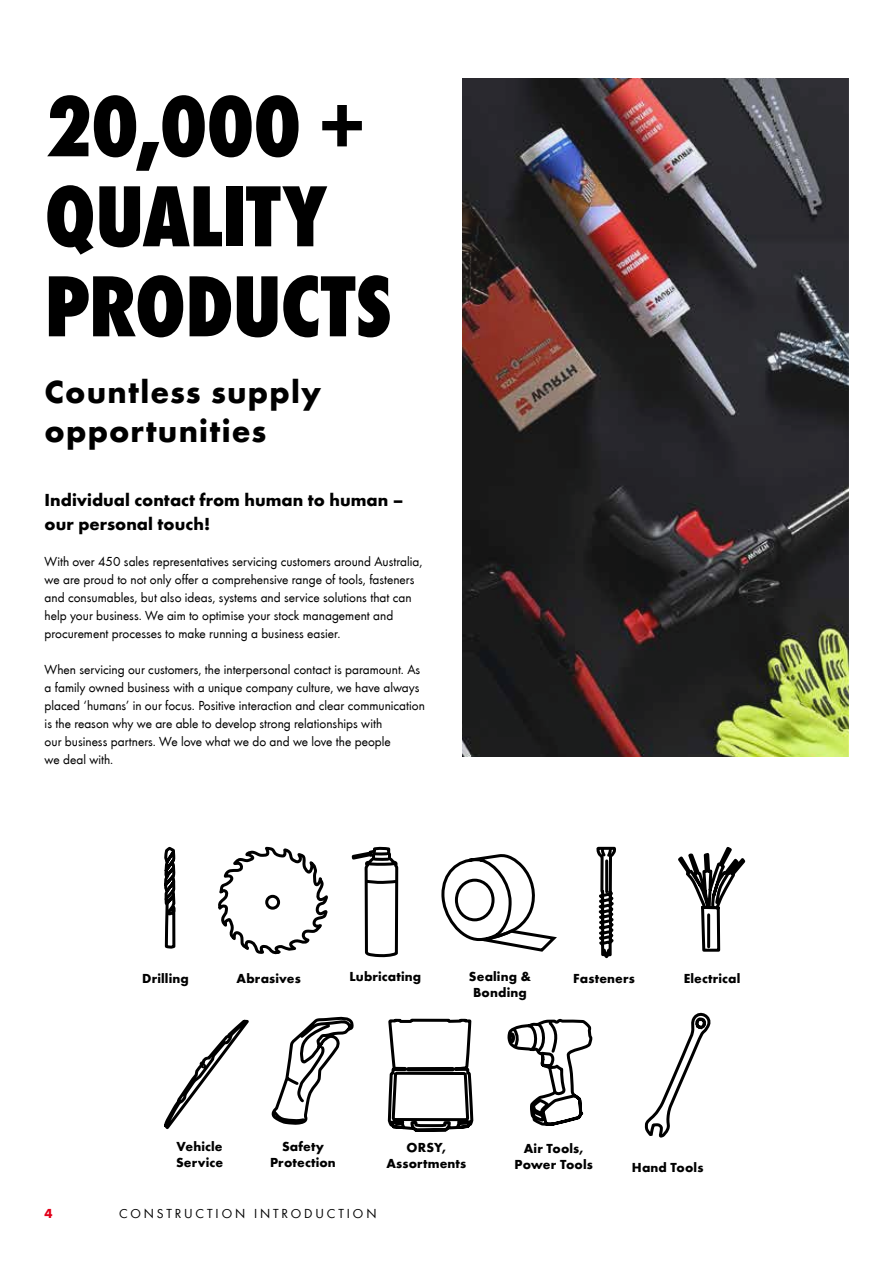
<style>
.page{position:relative;width:893px;height:1263px;background:#fff}
.page>*{position:absolute;margin:0;border:0;box-sizing:border-box;transform-origin:0 0}
.t1{font:800 condensed 90px/90px "Wuerth";letter-spacing:-.01em;color:#000}
.t2{font:700 33px/39.6px "Wuerth Global";letter-spacing:.035em;color:#000}
.t3{font:700 18px/24px "Wuerth";color:#000}
.t4{font:13.5px/18px "Wuerth";color:#000}
.t5{font:700 13.5px/16.2px "Wuerth";letter-spacing:.01em;color:#000;text-align:center}
.t6{font:13.5px "Wuerth Global";letter-spacing:.21em;color:#000}
.t7{font:700 13.5px "Wuerth Global";color:#e2001a}
</style>
<div class="page">
<img style="left:617px;top:78px;width:231px;height:678px">
<svg style="left:678px;top:846px;width:68px;height:106px"></svg>
<svg style="left:644px;top:1012px;width:67px;height:126px"></svg>
<svg style="left:164px;top:78px;width:453px;height:1054px"></svg>
<h1 class="t1" style="left:45px;top:76px;width:349px">20,000 +<br>QUALITY<br>PRODUCTS</h1>
<h2 class="t2" style="left:45px;top:371px;width:278px">Countless supply opportunities</h2>
<h3 class="t3" style="left:45px;top:486px;width:360px">Individual contact from human to human – our personal touch!</h3>
<p class="t4" style="left:45px;top:552px;width:379px">With over 450 sales representatives servicing customers around Australia, we are proud to not only offer a comprehensive range of tools, fasteners and consumables, but also ideas, systems and service solutions that can help your business. We aim to optimise your stock management and procurement processes to make running a business easier.</p>
<p class="t4" style="left:45px;top:660px;width:382px">When servicing our customers, the interpersonal contact is paramount. As a family owned business with a unique company culture, we have always placed ‘humans’ in our focus. Positive interaction and clear communication is the reason why we are able to develop strong relationships with<br>our business partners. We love what we do and we love the people<br>we deal with.</p>
<p class="t5" style="left:142px;top:969px;width:48px">Drilling</p>
<p class="t5" style="left:237px;top:969px;width:66px">Abrasives</p>
<p class="t5" style="left:349px;top:967px;width:73px">Lubricating</p>
<p class="t5" style="left:469px;top:967px;width:63px">Sealing &amp;<br>Bonding</p>
<p class="t5" style="left:573px;top:969px;width:63px">Fasteners</p>
<p class="t5" style="left:684px;top:969px;width:58px">Electrical</p>
<p class="t5" style="left:176px;top:1137px;width:49px;text-align:left">Vehicle<br>Service</p>
<p class="t5" style="left:270px;top:1137px;width:67px">Safety<br>Protection</p>
<p class="t5" style="left:387px;top:1138px;width:81px">ORSY,<br>Assortments</p>
<p class="t5" style="left:515px;top:1139px;width:80px">Air Tools,<br>Power Tools</p>
<p class="t7" style="left:45px;top:1206px;width:10px">4</p>
<p class="t6" style="left:119px;top:1206px;width:259px">CONSTRUCTION INTRODUCTION</p>
<p class="t5" style="left:632px;top:1158px;width:73px">Hand Tools</p>
</div>
